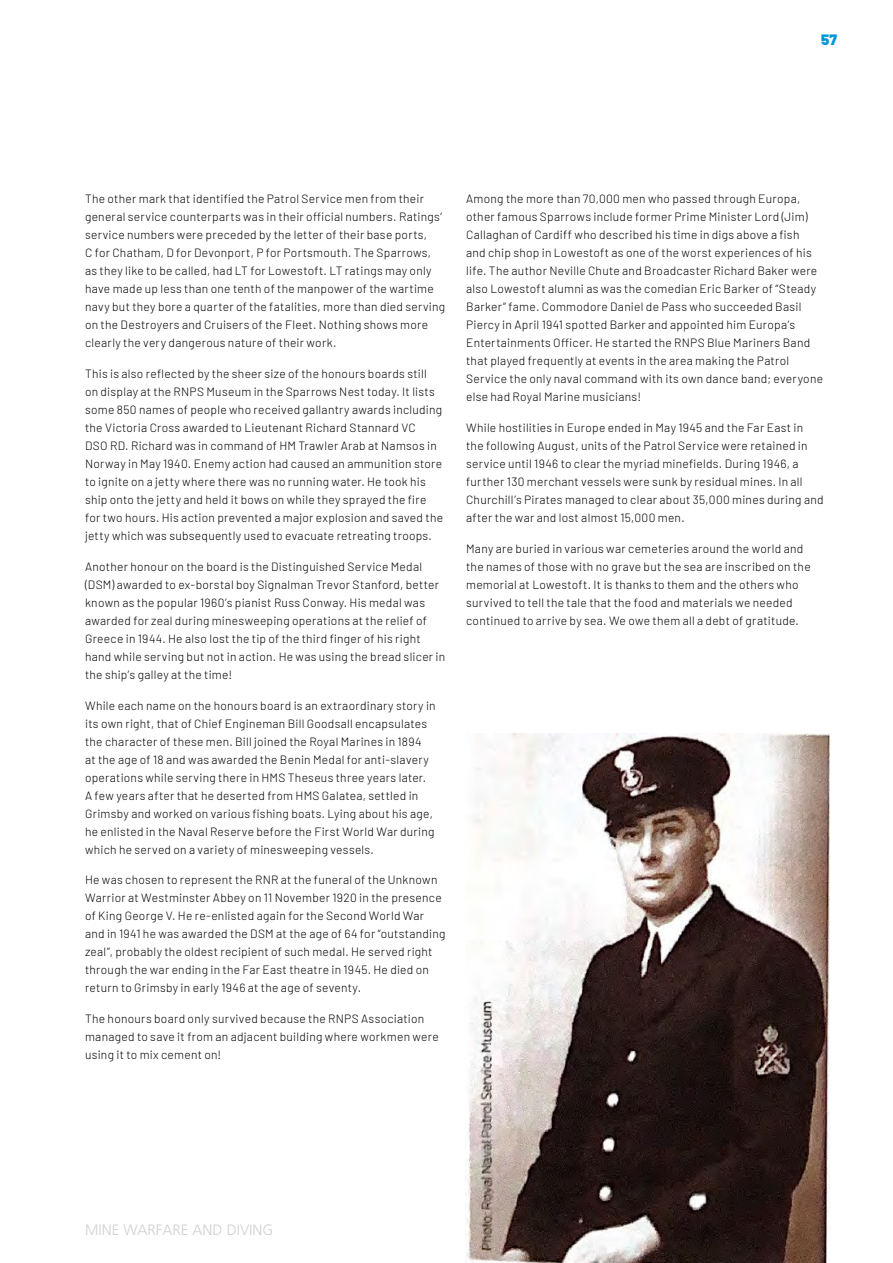
<style>
.page{position:relative;width:893px;height:1263px;background:#fff}
.page>*{position:absolute;margin:0;border:0;box-sizing:border-box;transform-origin:0 0}
.t1{font:300 15px "Frutiger";color:#cfd0d2}
.t2{font:900 15px "Barlow";color:#0096d6}
.t3{font:300 12px/18px "Barlow";letter-spacing:.025em;color:#000}
</style>
<div class="page">
<img style="left:465px;top:733px;width:364px;height:530px">
<p class="t2" style="left:821px;top:28px;width:18px">57</p>
<p class="t3" style="left:85px;top:189px;width:362px">The other mark that identified the Patrol Service men from their general service counterparts was in their official numbers. Ratings’ service numbers were preceded by the letter of their base ports,<br>C for Chatham, D for Devonport, P for Portsmouth. The Sparrows, as they like to be called, had LT for Lowestoft. LT ratings may only have made up less than one tenth of the manpower of the wartime navy but they bore a quarter of the fatalities, more than died serving on the Destroyers and Cruisers of the Fleet. Nothing shows more clearly the very dangerous nature of their work.</p>
<p class="t3" style="left:85px;top:364px;width:360px">This is also reflected by the sheer size of the honours boards still<br>on display at the RNPS Museum in the Sparrows Nest today. It lists some 850 names of people who received gallantry awards including the Victoria Cross awarded to Lieutenant Richard Stannard VC<br>DSO RD. Richard was in command of HM Trawler Arab at Namsos in Norway in May 1940. Enemy action had caused an ammunition store to ignite on a jetty where there was no running water. He took his ship onto the jetty and held it bows on while they sprayed the fire for two hours. His action prevented a major explosion and saved the jetty which was subsequently used to evacuate retreating troops.</p>
<p class="t3" style="left:85px;top:557px;width:362px">Another honour on the board is the Distinguished Service Medal (DSM) awarded to ex-borstal boy Signalman Trevor Stanford, better known as the popular 1960’s pianist Russ Conway. His medal was awarded for zeal during minesweeping operations at the relief of Greece in 1944. He also lost the tip of the third finger of his right hand while serving but not in action. He was using the bread slicer in the ship’s galley at the time!</p>
<p class="t3" style="left:85px;top:695px;width:352px">While each name on the honours board is an extraordinary story in its own right, that of Chief Engineman Bill Goodsall encapsulates the character of these men. Bill joined the Royal Marines in 1894<br>at the age of 18 and was awarded the Benin Medal for anti-slavery operations while serving there in HMS Theseus three years later.<br>A few years after that he deserted from HMS Galatea, settled in Grimsby and worked on various fishing boats. Lying about his age, he enlisted in the Naval Reserve before the First World War during which he served on a variety of minesweeping vessels.</p>
<p class="t3" style="left:85px;top:870px;width:362px">He was chosen to represent the RNR at the funeral of the Unknown Warrior at Westminster Abbey on 11 November 1920 in the presence of King George V. He re-enlisted again for the Second World War and in 1941 he was awarded the DSM at the age of 64 for “outstanding zeal”, probably the oldest recipient of such medal. He served right through the war ending in the Far East theatre in 1945. He died on return to Grimsby in early 1946 at the age of seventy.</p>
<p class="t3" style="left:85px;top:1009px;width:355px">The honours board only survived because the RNPS Association managed to save it from an adjacent building where workmen were using it to mix cement on!</p>
<p class="t3" style="left:466px;top:189px;width:358px">Among the more than 70,000 men who passed through Europa, other famous Sparrows include former Prime Minister Lord (Jim)<br>Callaghan of Cardiff who described his time in digs above a fish<br>and chip shop in Lowestoft as one of the worst experiences of his life. The author Neville Chute and Broadcaster Richard Baker were also Lowestoft alumni as was the comedian Eric Barker of “Steady Barker” fame. Commodore Daniel de Pass who succeeded Basil Piercy in April 1941 spotted Barker and appointed him Europa’s Entertainments Officer. He started the RNPS Blue Mariners Band that played frequently at events in the area making the Patrol Service the only naval command with its own dance band; everyone else had Royal Marine musicians!</p>
<p class="t3" style="left:466px;top:418px;width:359px">While hostilities in Europe ended in May 1945 and the Far East in the following August, units of the Patrol Service were retained in service until 1946 to clear the myriad minefields. During 1946, a further 130 merchant vessels were sunk by residual mines. In all Churchill’s Pirates managed to clear about 35,000 mines during and after the war and lost almost 15,000 men.</p>
<p class="t3" style="left:466px;top:539px;width:346px">Many are buried in various war cemeteries around the world and the names of those with no grave but the sea are inscribed on the memorial at Lowestoft. It is thanks to them and the others who survived to tell the tale that the food and materials we needed continued to arrive by sea. We owe them all a debt of gratitude.</p>
<p class="t1" style="left:85px;top:1221px;width:190px">MINE WARFARE AND DIVING</p>
</div>
